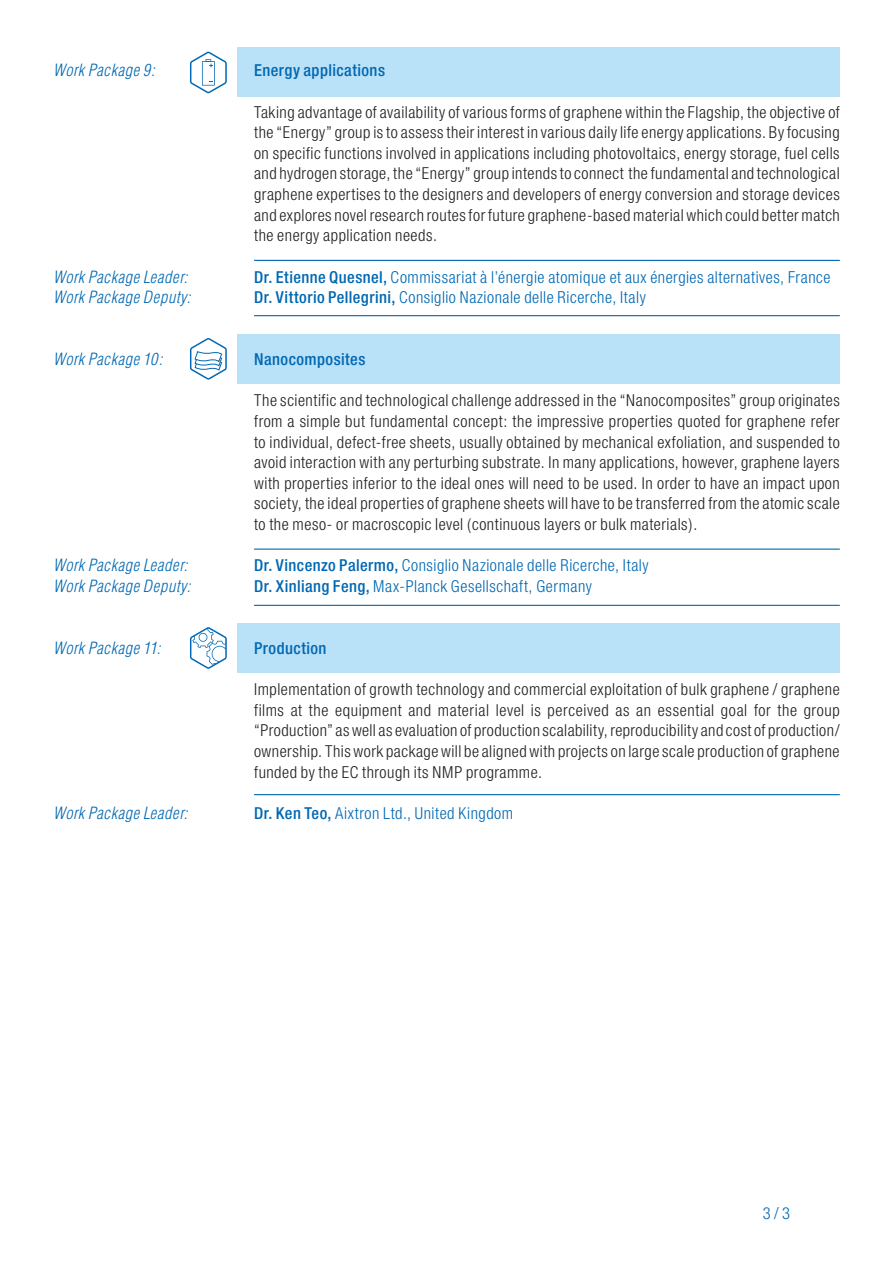
<style>
.page{position:relative;width:893px;height:1263px;background:#fff}
.page>*{position:absolute;margin:0;border:0;box-sizing:border-box;transform-origin:0 0}
.t1{font:300 condensed 16.5px/20.7px "Helvetica Neue";letter-spacing:.03em;color:#231f20;text-align:justify}
.t2{font:300 condensed 16.5px/20.7px "Helvetica Neue";letter-spacing:.03em;color:#0168b3}
.t3{font:italic 300 condensed 16.5px/20.7px "Helvetica";letter-spacing:.04em;color:#0168b3}
.t4{font:500 condensed 16.5px "Helvetica Neue";letter-spacing:.03em;color:#0168b3}
.s1{font-weight:500}
</style>
<div class="page">
<div style="left:237px;top:47px;width:603px;height:50px;background:#b9e1f7"></div>
<div style="left:237px;top:334px;width:603px;height:50px;background:#b9e1f7"></div>
<div style="left:237px;top:623px;width:603px;height:50px;background:#b9e1f7"></div>
<svg style="left:190px;top:52px;width:37px;height:41px"></svg>
<svg style="left:190px;top:338px;width:37px;height:42px"></svg>
<svg style="left:190px;top:627px;width:37px;height:42px"></svg>
<hr style="left:254px;top:549px;width:586px;height:1px;background:#0168b3">
<hr style="left:254px;top:315px;width:586px;height:1px;background:#0168b3">
<hr style="left:254px;top:260px;width:586px;height:1px;background:#0168b3">
<hr style="left:254px;top:794px;width:586px;height:1px;background:#0168b3">
<hr style="left:254px;top:605px;width:586px;height:1px;background:#0168b3">
<p class="t3" style="left:53px;top:60px;width:103px">Work Package 9:</p>
<p class="t3" style="left:53px;top:266px;width:139px">Work Package Leader:<br>Work Package Deputy:</p>
<p class="t3" style="left:53px;top:349px;width:111px">Work Package 10:</p>
<p class="t3" style="left:53px;top:555px;width:139px">Work Package Leader:<br>Work Package Deputy:</p>
<p class="t3" style="left:53px;top:637px;width:109px">Work Package 11:</p>
<p class="t3" style="left:53px;top:802px;width:136px">Work Package Leader:</p>
<p class="t4" style="left:254px;top:61px;width:132px">Energy applications</p>
<p class="t1" style="left:254px;top:101px;width:587px">Taking advantage of availability of various forms of graphene within the Flagship, the objective of the “Energy” group is to assess their interest in various daily life energy applications. By focusing on specific functions involved in applications including photovoltaics, energy storage, fuel cells and hydrogen storage, the “Energy” group intends to connect the fundamental and technological graphene expertises to the designers and developers of energy conversion and storage devices and explores novel research routes for future graphene-based material which could better match the energy application needs.</p>
<p class="t2" style="left:254px;top:266px;width:578px"><span class="s1">Dr. Etienne Quesnel,</span> Commissariat à l’énergie atomique et aux énergies alternatives, France<br><span class="s1">Dr. Vittorio Pellegrini,</span> Consiglio Nazionale delle Ricerche, Italy</p>
<p class="t4" style="left:254px;top:349px;width:113px">Nanocomposites</p>
<p class="t1" style="left:254px;top:390px;width:587px">The scientific and technological challenge addressed in the “Nanocomposites” group originates from a simple but fundamental concept: the impressive properties quoted for graphene refer to individual, defect-free sheets, usually obtained by mechanical exfoliation, and suspended to avoid interaction with any perturbing substrate. In many applications, however, graphene layers with properties inferior to the ideal ones will need to be used. In order to have an impact upon society, the ideal properties of graphene sheets will have to be transferred from the atomic scale to the meso- or macroscopic level (continuous layers or bulk materials).</p>
<p class="t2" style="left:254px;top:555px;width:396px"><span class="s1">Dr. Vincenzo Palermo,</span> Consiglio Nazionale delle Ricerche, Italy<br><span class="s1">Dr. Xinliang Feng,</span> Max-Planck Gesellschaft, Germany</p>
<p class="t4" style="left:254px;top:638px;width:74px">Production</p>
<p class="t1" style="left:254px;top:679px;width:587px">Implementation of growth technology and commercial exploitation of bulk graphene / graphene films at the equipment and material level is perceived as an essential goal for the group “Production” as well as evaluation of production scalability, reproducibility and cost of production/ ownership. This work package will be aligned with projects on large scale production of graphene funded by the EC through its NMP programme.</p>
<p class="t2" style="left:254px;top:802px;width:261px"><span class="s1">Dr. Ken Teo,</span> Aixtron Ltd., United Kingdom</p>
<p class="t2" style="left:763px;top:1203px;width:29px">3 / 3</p>
</div>
